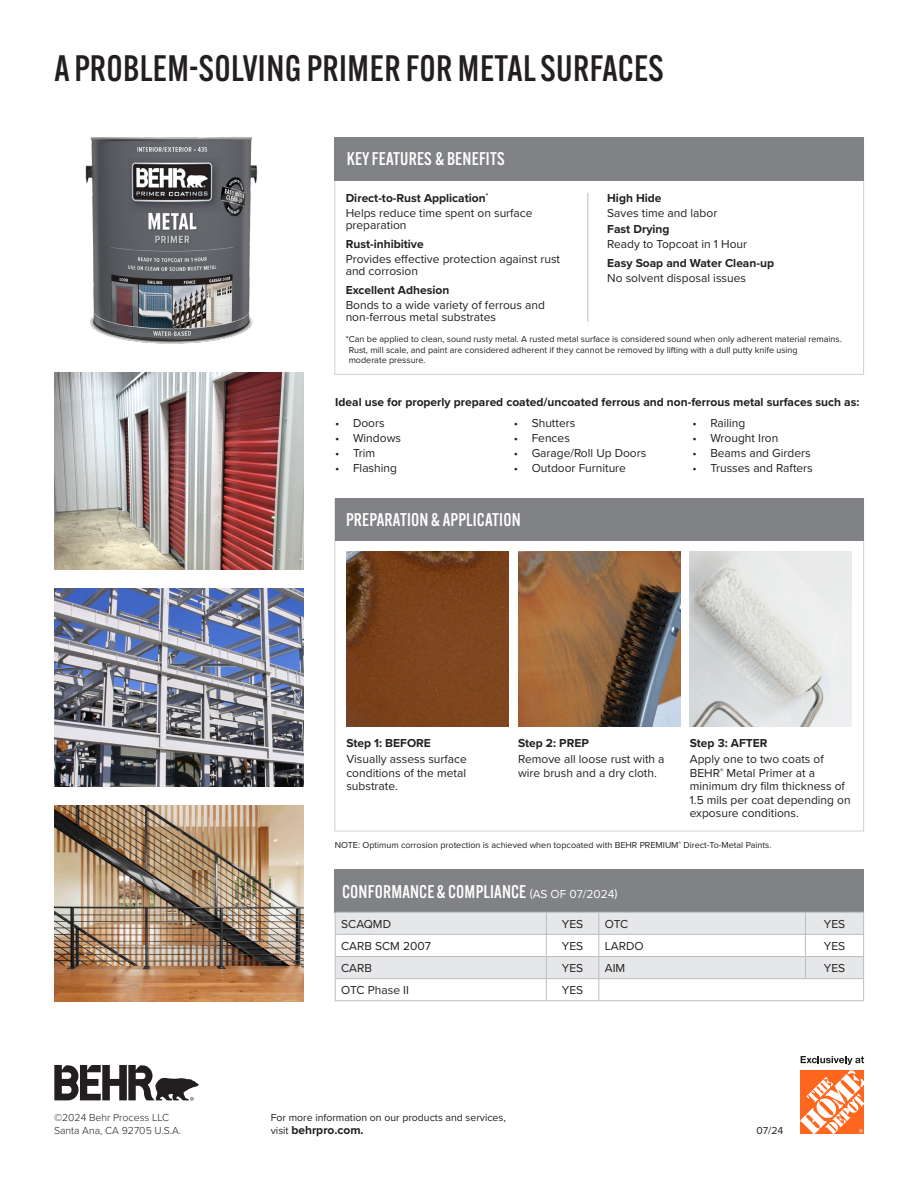
<style>
.page{position:relative;width:918px;height:1188px;background:#fff}
.page>*{position:absolute;margin:0;border:0;box-sizing:border-box;transform-origin:0 0}
.Red_Sections{font:500 36px "Alternate Gothic ATF";letter-spacing:.01em;color:#231f20}
.t1{font:500 18px "Alternate Gothic ATF";letter-spacing:.01em;color:#fff}
.GRID_left{font:12px/13.5px "Proxima Nova";color:#231f20}
.t2{font:700 12px "Proxima Nova";color:#231f20}
.t3{font:10.5px "Proxima Nova";color:#231f20}
.t4{font:300 10.5px "Proxima Nova";color:#231f20}
.t5{font:9px/10.5px "Proxima Nova";color:#231f20}
.s1{font-family:"Proxima Nova";font-weight:400;font-size:12px}
.s2{font-weight:400;font-size:10.5px}
</style>
<div class="page">
<div style="left:334px;top:137px;width:530px;height:238px;background:#fff;border:1px solid #bcbdc0"></div>
<div style="left:334px;top:137px;width:530px;height:43px;background:#808285"></div>
<hr style="left:587px;top:193px;width:1px;height:129px;background:#bcbdc0">
<div style="left:335px;top:498px;width:529px;height:43px;background:#808285"></div>
<div style="left:335px;top:869px;width:529px;height:43px;background:#808285"></div>
<img style="left:85px;top:137px;width:173px;height:207px">
<img style="left:346px;top:552px;width:162px;height:175px">
<img style="left:518px;top:552px;width:162px;height:175px">
<img style="left:690px;top:552px;width:162px;height:175px">
<svg style="left:335px;top:912px;width:529px;height:88px"></svg>
<hr style="left:335px;top:1000px;width:211px;height:1px;background:#bcbdc0">
<hr style="left:546px;top:1000px;width:53px;height:1px;background:#bcbdc0">
<hr style="left:599px;top:1000px;width:206px;height:1px;background:#bcbdc0">
<hr style="left:805px;top:1000px;width:59px;height:1px;background:#bcbdc0">
<img style="left:54px;top:372px;width:249px;height:198px">
<img style="left:54px;top:589px;width:249px;height:198px">
<img style="left:54px;top:806px;width:249px;height:195px">
<svg style="left:54px;top:1065px;width:145px;height:36px"></svg>
<div style="left:799px;top:1069px;width:66px;height:66px;background:#ff661e"></div>
<svg style="left:801px;top:1056px;width:63px;height:78px"></svg>
<p class="Red_Sections" style="left:54px;top:46px;width:611px">A PROBLEM-SOLVING PRIMER FOR METAL SURFACES</p>
<p class="t1" style="left:347px;top:148px;width:160px">KEY FEATURES &amp; BENEFITS</p>
<p class="t2" style="left:346px;top:189px;width:144px">Direct-to-Rust Application<sup>*</sup></p>
<p class="GRID_left" style="left:346px;top:207px;width:188px;line-height:12px">Helps reduce time spent on surface preparation</p>
<p class="t2" style="left:346px;top:235px;width:79px">Rust-inhibitive</p>
<p class="GRID_left" style="left:346px;top:253px;width:216px;line-height:12px">Provides effective protection against rust and corrosion</p>
<p class="t2" style="left:346px;top:281px;width:105px">Excellent Adhesion</p>
<p class="GRID_left" style="left:346px;top:299px;width:201px;line-height:12px">Bonds to a wide variety of ferrous and non-ferrous metal substrates</p>
<p class="t2" style="left:607px;top:189px;width:56px">High Hide</p>
<p class="GRID_left" style="left:607px;top:206px;width:112px">Saves time and labor</p>
<p class="t2" style="left:607px;top:220px;width:64px">Fast Drying</p>
<p class="GRID_left" style="left:607px;top:237px;width:141px">Ready to Topcoat in 1 Hour</p>
<p class="t2" style="left:607px;top:254px;width:168px">Easy Soap and Water Clean-up</p>
<p class="GRID_left" style="left:607px;top:271px;width:140px">No solvent disposal issues</p>
<p class="t5" style="left:349px;top:334px;width:495px;text-indent:-3px">*Can be applied to clean, sound rusty metal. A rusted metal surface is considered sound when only adherent material remains.<br>Rust, mill scale, and paint are considered adherent if they cannot be removed by lifting with a dull putty knife using<br>moderate pressure.</p>
<p class="t2" style="left:335px;top:393px;width:526px">Ideal use for properly prepared coated/uncoated ferrous and non-ferrous metal surfaces such as:</p>
<p class="GRID_left" style="left:335px;top:416px;width:51px">• Doors</p>
<p class="GRID_left" style="left:335px;top:431px;width:68px">• Windows</p>
<p class="GRID_left" style="left:335px;top:446px;width:42px">• Trim</p>
<p class="GRID_left" style="left:335px;top:461px;width:64px">• Flashing</p>
<p class="GRID_left" style="left:514px;top:416px;width:63px">• Shutters</p>
<p class="GRID_left" style="left:514px;top:431px;width:58px">• Fences</p>
<p class="GRID_left" style="left:514px;top:446px;width:134px">• Garage/Roll Up Doors</p>
<p class="GRID_left" style="left:514px;top:461px;width:114px">• Outdoor Furniture</p>
<p class="GRID_left" style="left:692px;top:416px;width:54px">• Railing</p>
<p class="GRID_left" style="left:692px;top:431px;width:88px">• Wrought Iron</p>
<p class="GRID_left" style="left:692px;top:446px;width:120px">• Beams and Girders</p>
<p class="GRID_left" style="left:692px;top:461px;width:122px">• Trusses and Rafters</p>
<p class="t1" style="left:346px;top:508px;width:176px">PREPARATION &amp; APPLICATION</p>
<p class="t4" style="left:54px;top:1109px;width:117px">©2024 Behr Process LLC</p>
<p class="t4" style="left:54px;top:1123px;width:129px">Santa Ana, CA 92705 U.S.A.</p>
<p class="t2" style="left:346px;top:734px;width:86px">Step 1: BEFORE</p>
<p class="GRID_left" style="left:346px;top:752px;width:122px;text-align:justify">Visually assess surface conditions of the metal substrate.</p>
<p class="t2" style="left:690px;top:734px;width:79px">Step 3: AFTER</p>
<p class="GRID_left" style="left:690px;top:752px;width:162px">Apply one to two coats of<br>BEHR<sup>®</sup> Metal Primer at a minimum dry film thickness of<br>1.5 mils per coat depending on exposure conditions.</p>
<p class="t5" style="left:335px;top:839px;width:438px">NOTE: Optimum corrosion protection is achieved when topcoated with BEHR PREMIUM<sup>®</sup> Direct-To-Metal Paints.</p>
<p class="t1" style="left:342px;top:880px;width:277px">CONFORMANCE &amp; COMPLIANCE <span class="s1">(AS OF 07/2024)</span></p>
<p class="GRID_left" style="left:341px;top:916px;width:51px">SCAQMD</p>
<p class="GRID_left" style="left:562px;top:917px;width:23px">YES</p>
<p class="GRID_left" style="left:605px;top:916px;width:25px">OTC</p>
<p class="GRID_left" style="left:824px;top:917px;width:23px">YES</p>
<p class="GRID_left" style="left:341px;top:939px;width:91px">CARB SCM 2007</p>
<p class="GRID_left" style="left:562px;top:939px;width:23px">YES</p>
<p class="GRID_left" style="left:605px;top:939px;width:40px">LARDO</p>
<p class="GRID_left" style="left:824px;top:939px;width:23px">YES</p>
<p class="GRID_left" style="left:341px;top:961px;width:32px">CARB</p>
<p class="GRID_left" style="left:562px;top:961px;width:23px">YES</p>
<p class="GRID_left" style="left:605px;top:961px;width:22px">AIM</p>
<p class="GRID_left" style="left:824px;top:961px;width:23px">YES</p>
<p class="GRID_left" style="left:341px;top:983px;width:69px">OTC Phase II</p>
<p class="GRID_left" style="left:562px;top:983px;width:23px">YES</p>
<p class="t2" style="left:518px;top:734px;width:72px">Step 2: PREP</p>
<p class="GRID_left" style="left:518px;top:752px;width:148px">Remove all loose rust with a wire brush and a dry cloth.</p>
<p class="t3" style="left:271px;top:1109px;width:236px">For more information on our products and services,</p>
<p class="t2" style="left:271px;top:1121px;width:94px"><span class="s2">visit</span> behrpro.com.</p>
<p class="t3" style="left:756px;top:1123px;width:28px">07/24</p>
</div>
